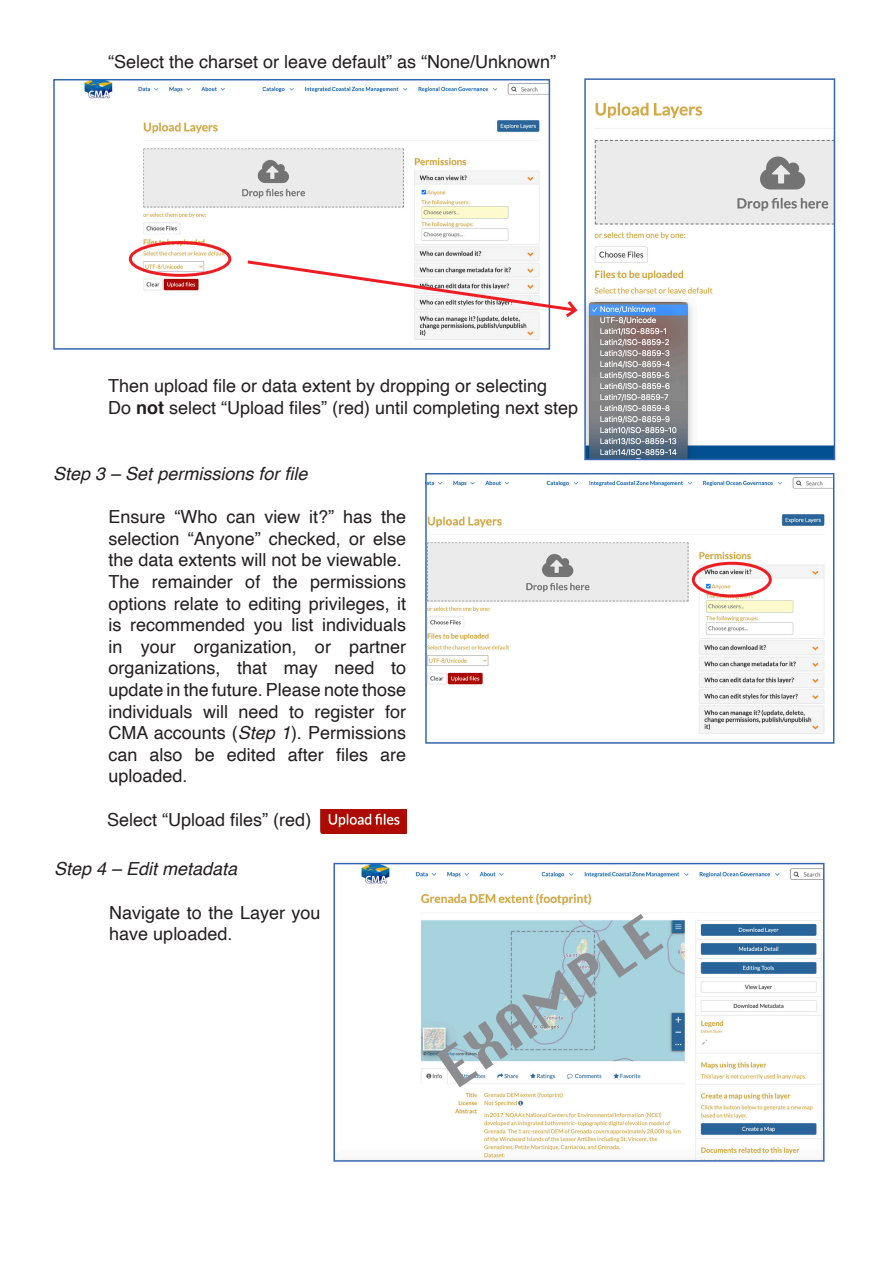
<style>
.page{position:relative;width:893px;height:1263px;background:#fff}
.page>*{position:absolute;margin:0;border:0;box-sizing:border-box;transform-origin:0 0}
.t1{font:54px "Krungthep";color:#8b8d90}
.t2{font:18px/21.6px "Helvetica";color:#231f20;text-align:justify}
.t3{font:italic 18px "Helvetica";color:#231f20}
.s1{font-weight:700}
.s2{font-style:italic}
</style>
<div class="page">
<img style="left:84px;top:82px;width:463px;height:258px">
<div style="left:53px;top:79px;width:497px;height:271px;border:2px solid #3566b1"></div>
<img style="left:587px;top:102px;width:245px;height:355px">
<div style="left:584px;top:78px;width:251px;height:382px;border:2px solid #3566b1"></div>
<img style="left:428px;top:477px;width:403px;height:257px">
<div style="left:425px;top:473px;width:409px;height:271px;border:2px solid #3566b1"></div>
<img style="left:321px;top:810px;width:85px;height:23px">
<img style="left:361px;top:866px;width:460px;height:293px">
<div style="left:333px;top:863px;width:491px;height:299px;border:2px solid #3566b1"></div>
<div style="left:129px;top:241px;width:102px;height:36px;border:3px solid #ee1d23;border-radius:50%"></div>
<svg style="left:244px;top:259px;width:334px;height:61px"></svg>
<div style="left:692px;top:562px;width:80px;height:35px;border:3px solid #ee1d23;border-radius:50%"></div>
<p class="t2" style="left:108px;top:51px;width:450px">“Select the charset or leave default” as “None/Unknown”</p>
<p class="t2" style="left:108px;top:375px;width:441px">Then upload file or data extent by dropping or selecting</p>
<p class="t2" style="left:108px;top:397px;width:472px">Do <span class="s1">not</span> select “Upload files” (red) until completing next step</p>
<p class="t3" style="left:53px;top:459px;width:256px">Step 3 – Set permissions for file</p>
<p class="t2" style="left:109px;top:506px;width:299px">Ensure “Who can view it?” has the selection “Anyone” checked, or else the data extents will not be viewable.</p>
<p class="t2" style="left:109px;top:571px;width:299px">The remainder of the permissions options relate to editing privileges, it is recommended you list individuals in your organization, or partner organizations, that may need to update in the future. Please note those individuals will need to register for CMA accounts (<span class="s2">Step 1</span>). Permissions can also be edited after files are uploaded.</p>
<p class="t2" style="left:107px;top:809px;width:206px">Select “Upload files” (red)</p>
<p class="t3" style="left:54px;top:855px;width:185px">Step 4 – Edit metadata</p>
<p class="t2" style="left:109px;top:902px;width:213px">Navigate to the Layer you have uploaded.</p>
<p class="t1" style="left:428px;top:1049px;width:258px;rotate:-35deg">EXAMPLE</p>
</div>
